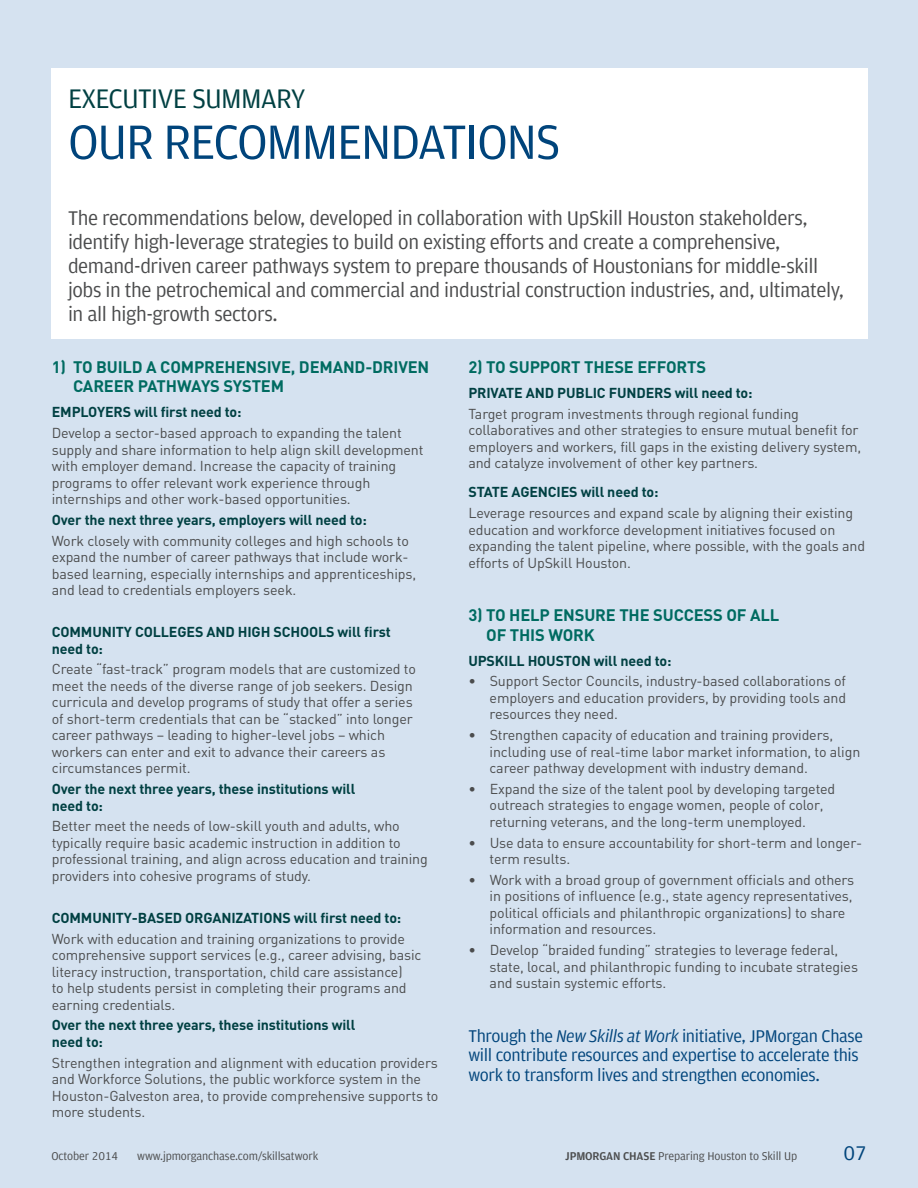
<style>
.page{position:relative;width:918px;height:1188px;background:#d5e2f0}
.page>*{position:absolute;margin:0;border:0;box-sizing:border-box;transform-origin:0 0}
.Header_level_2{font:51px "Amplitude TF";letter-spacing:-.03em;color:#00447b}
.Header_level_2-2{font:28.5px "Amplitude TF";letter-spacing:-.03em;color:#004042}
.Header_level_2-3{font:21px/24px "Amplitude TF";letter-spacing:-.02em;color:#4b4c4d}
.t1{font:21px "Amplitude TF";color:#00447b}
.t2{font:18px/19.5px "Amplitude TF";letter-spacing:-.02em;color:#00447b}
.t3{font:700 16.5px/19.5px "DIN";letter-spacing:-.01em;color:#006b61}
.t4{font:14.25px/16.5px "DIN";letter-spacing:-.01em;color:#4b4c4d}
.t5{font:700 14.25px/16.5px "DIN";letter-spacing:-.01em;color:#004042}
.t6{font:12px "Amplitude TF";letter-spacing:-.01em;color:#4b4c4d}
.s1{font-style:italic}
.s2{font-weight:700}
</style>
<div class="page">
<div style="left:51px;top:68px;width:817px;height:270px;background:#fff"></div>
<p class="Header_level_2-2" style="left:68px;top:83px;width:239px">EXECUTIVE SUMMARY</p>
<p class="Header_level_2" style="left:68px;top:114px;width:494px">OUR RECOMMENDATIONS</p>
<p class="Header_level_2-3" style="left:68px;top:207px;width:777px">The recommendations below, developed in collaboration with UpSkill Houston stakeholders, identify high-leverage strategies to build on existing efforts and create a comprehensive, demand-driven career pathways system to prepare thousands of Houstonians for middle-skill jobs in the petrochemical and commercial and industrial construction industries, and, ultimately, in all high-growth sectors.</p>
<p class="t3" style="left:73px;top:356px;width:358px;text-indent:-21px">1) TO BUILD A COMPREHENSIVE, DEMAND-DRIVEN<br>CAREER PATHWAYS SYSTEM</p>
<p class="t5" style="left:52px;top:403px;width:191px">EMPLOYERS will first need to:</p>
<p class="t4" style="left:52px;top:424px;width:373px">Develop a sector-based approach to expanding the talent supply and share information to help align skill development with employer demand. Increase the capacity of training programs to offer relevant work experience through internships and other work-based opportunities.</p>
<p class="t5" style="left:52px;top:511px;width:317px">Over the next three years, employers will need to:</p>
<p class="t4" style="left:52px;top:532px;width:366px">Work closely with community colleges and high schools to expand the number of career pathways that include work&shy;based learning, especially internships and apprenticeships, and lead to credentials employers seek.</p>
<p class="t5" style="left:52px;top:623px;width:340px">COMMUNITY COLLEGES AND HIGH SCHOOLS will first need to:</p>
<p class="t4" style="left:52px;top:661px;width:366px">Create “fast-track” program models that are customized to meet the needs of the diverse range of job seekers. Design curricula and develop programs of study that offer a series of short-term credentials that can be “stacked” into longer career pathways – leading to higher-level jobs – which workers can enter and exit to advance their careers as circumstances permit.</p>
<p class="t5" style="left:52px;top:780px;width:305px">Over the next three years, these institutions will need to:</p>
<p class="t4" style="left:52px;top:818px;width:377px">Better meet the needs of low-skill youth and adults, who typically require basic academic instruction in addition to professional training, and align across education and training providers into cohesive programs of study.</p>
<p class="t5" style="left:52px;top:909px;width:351px">COMMUNITY-BASED ORGANIZATIONS will first need to:</p>
<p class="t4" style="left:52px;top:930px;width:371px">Work with education and training organizations to provide comprehensive support services (e.g., career advising, basic literacy instruction, transportation, child care assistance)<br>to help students persist in completing their programs and earning credentials.</p>
<p class="t5" style="left:52px;top:1016px;width:305px">Over the next three years, these institutions will need to:</p>
<p class="t4" style="left:52px;top:1054px;width:388px">Strengthen integration and alignment with education providers and Workforce Solutions, the public workforce system in the Houston-Galveston area, to provide comprehensive supports to more students.</p>
<p class="t3" style="left:468px;top:356px;width:239px">2) TO SUPPORT THESE EFFORTS</p>
<p class="t5" style="left:468px;top:384px;width:286px">PRIVATE AND PUBLIC FUNDERS will need to:</p>
<p class="t4" style="left:468px;top:405px;width:394px">Target program investments through regional funding collaboratives and other strategies to ensure mutual benefit for employers and workers, fill gaps in the existing delivery system, and catalyze involvement of other key partners.</p>
<p class="t5" style="left:468px;top:483px;width:192px">STATE AGENCIES will need to:</p>
<p class="t4" style="left:468px;top:505px;width:398px">Leverage resources and expand scale by aligning their existing education and workforce development initiatives focused on expanding the talent pipeline, where possible, with the goals and efforts of UpSkill Houston.</p>
<p class="t3" style="left:486px;top:605px;width:294px;text-indent:-18px">3) TO HELP ENSURE THE SUCCESS OF ALL<br>OF THIS WORK</p>
<p class="t5" style="left:468px;top:652px;width:205px">UPSKILL HOUSTON will need to:</p>
<p class="t4" style="left:490px;top:673px;width:358px;text-align:justify;text-indent:-21px">• Support Sector Councils, industry-based collaborations of employers and education providers, by providing tools and resources they need.</p>
<p class="t4" style="left:490px;top:727px;width:372px;text-indent:-21px">• Strengthen capacity of education and training providers, including use of real-time labor market information, to align career pathway development with industry demand.</p>
<p class="t4" style="left:490px;top:780px;width:347px;text-indent:-21px">• Expand the size of the talent pool by developing targeted outreach strategies to engage women, people of color, returning veterans, and the long-term unemployed.</p>
<p class="t4" style="left:490px;top:834px;width:374px;text-indent:-21px">• Use data to ensure accountability for short-term and longer&shy;term results.</p>
<p class="t4" style="left:490px;top:871px;width:366px;text-indent:-21px">• Work with a broad group of government officials and others in positions of influence (e.g., state agency representatives, political officials and philanthropic organizations) to share information and resources.</p>
<p class="t4" style="left:490px;top:942px;width:370px;text-indent:-21px">• Develop “braided funding” strategies to leverage federal, state, local, and philanthropic funding to incubate strategies and sustain systemic efforts.</p>
<p class="t2" style="left:468px;top:1026px;width:396px">Through the <span class="s1">New Skills at Work</span> initiative, JPMorgan Chase will contribute resources and expertise to accelerate this work to transform lives and strengthen economies.</p>
<p class="t6" style="left:51px;top:1149px;width:68px">October 2014</p>
<p class="t6" style="left:137px;top:1149px;width:183px">www.jpmorganchase.com/skillsatwork</p>
<p class="t6" style="left:565px;top:1149px;width:234px"><span class="s2">JPMORGAN CHASE</span> Preparing Houston to Skill Up</p>
<h3 class="t1" style="left:844px;top:1142px;width:25px">07</h3>
</div>
